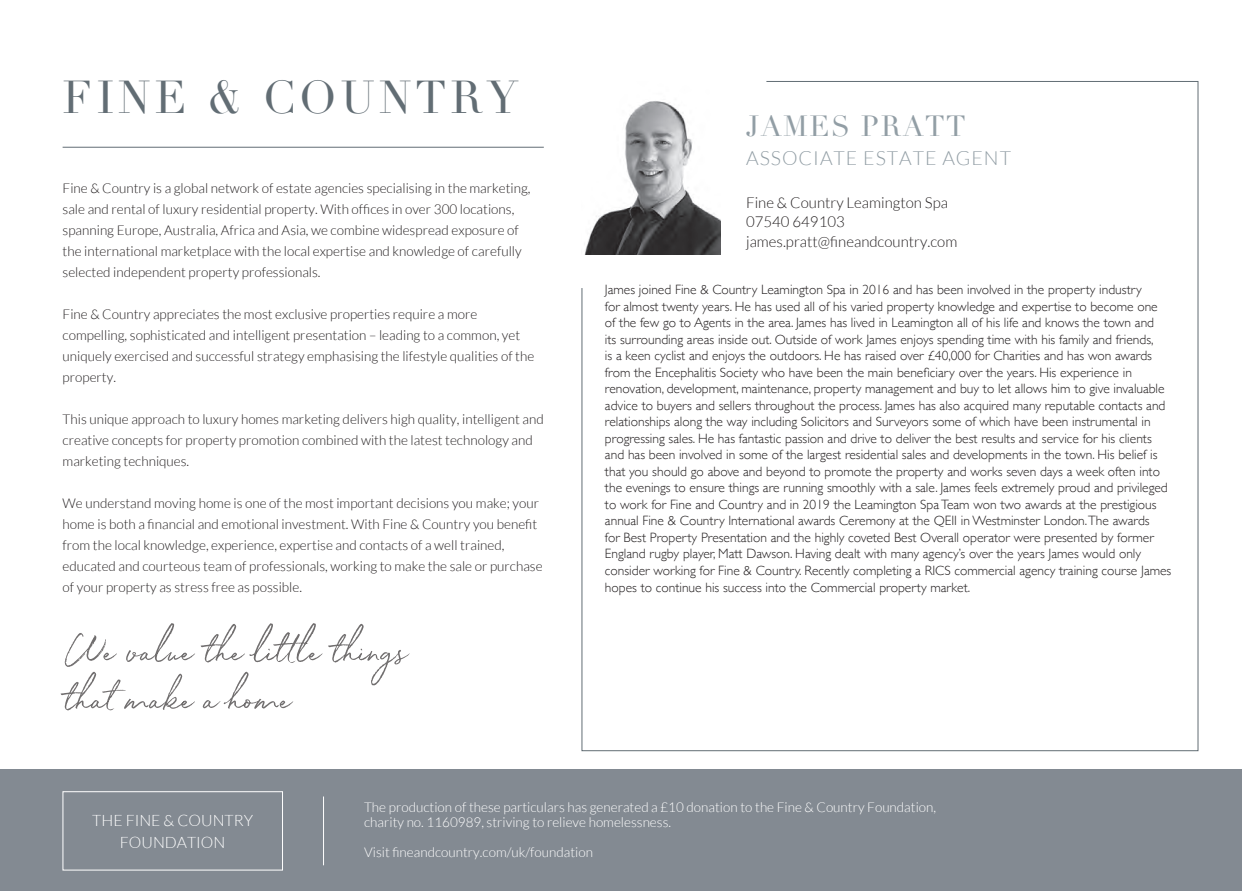
<style>
.page{position:relative;width:1242px;height:891px;background:#fff}
.page>*{position:absolute;margin:0;border:0;box-sizing:border-box;transform-origin:0 0}
.t1{font:45px "Didot";letter-spacing:.09em;color:#626d74}
.t2{font:28.5px "Didot";letter-spacing:.05em;color:#929ea5}
.t3{font:300 19.5px "Lato";letter-spacing:.05em;color:#929ea5}
.t4{font:300 15.75px "Lato";color:#fff}
.t5{font:300 15px "Lato";color:#231f20}
.t6{font:300 13.5px/16.5px "Gill Sans";color:#231f20}
.t7{font:300 13.5px/21px "Lato";color:#231f20}
.t8{font:300 13.5px/15px "Lato";color:#fff}
</style>
<div class="page">
<div style="left:0;top:769px;width:1241px;height:122px;background:#838a92"></div>
<hr style="left:323px;top:796px;width:1px;height:69px;background:#fff">
<div style="left:63px;top:791px;width:220px;height:79px;border:1px solid #fff"></div>
<hr style="left:63px;top:147px;width:481px;height:1px;background:#626d74">
<svg style="left:61px;top:623px;width:349px;height:87px"></svg>
<svg style="left:581px;top:81px;width:617px;height:670px"></svg>
<img style="left:581px;top:81px;width:139px;height:174px">
<p class="t1" style="left:63px;top:70px;width:457px">FINE &amp; COUNTRY</p>
<p class="t7" style="left:63px;top:177px;width:469px">Fine &amp; Country is a global network of estate agencies specialising in the marketing, sale and rental of luxury residential property. With offices in over 300 locations, spanning Europe, Australia, Africa and Asia, we combine widespread exposure of the international marketplace with the local expertise and knowledge of carefully selected independent property professionals.</p>
<p class="t7" style="left:63px;top:303px;width:473px">Fine &amp; Country appreciates the most exclusive properties require a more compelling, sophisticated and intelligent presentation – leading to a common, yet uniquely exercised and successful strategy emphasising the lifestyle qualities of the property.</p>
<p class="t7" style="left:63px;top:408px;width:482px">This unique approach to luxury homes marketing delivers high quality, intelligent and creative concepts for property promotion combined with the latest technology and marketing techniques.</p>
<p class="t7" style="left:63px;top:492px;width:481px">We understand moving home is one of the most important decisions you make; your home is both a financial and emotional investment. With Fine &amp; Country you benefit from the local knowledge, experience, expertise and contacts of a well trained, educated and courteous team of professionals, working to make the sale or purchase of your property as stress free as possible.</p>
<p class="t2" style="left:746px;top:109px;width:221px">JAMES PRATT</p>
<p class="t3" style="left:746px;top:147px;width:266px">ASSOCIATE ESTATE AGENT</p>
<p class="t5" style="left:746px;top:194px;width:203px">Fine &amp; Country Leamington Spa</p>
<p class="t5" style="left:746px;top:214px;width:100px">07540 649103</p>
<p class="t5" style="left:746px;top:233px;width:213px">james.pratt@fineandcountry.com</p>
<p class="t6" style="left:605px;top:281px;width:568px">James joined Fine &amp; Country Leamington Spa in 2016 and has been involved in the property industry<br>for almost twenty years. He has used all of his varied property knowledge and expertise to become one of the few go to Agents in the area. James has lived in Leamington all of his life and knows the town and<br>its surrounding areas inside out. Outside of work James enjoys spending time with his family and friends,<br>is a keen cyclist and enjoys the outdoors. He has raised over £40,000 for Charities and has won awards from the Encephalitis Society who have been the main beneficiary over the years. His experience in renovation, development, maintenance, property management and buy to let allows him to give invaluable advice to buyers and sellers throughout the process. James has also acquired many reputable contacts and relationships along the way including Solicitors and Surveyors some of which have been instrumental in progressing sales. He has fantastic passion and drive to deliver the best results and service for his clients and has been involved in some of the largest residential sales and developments in the town. His belief is that you should go above and beyond to promote the property and works seven days a week often into the evenings to ensure things are running smoothly with a sale. James feels extremely proud and privileged to work for Fine and Country and in 2019 the Leamington Spa Team won two awards at the prestigious annual Fine &amp; Country International awards Ceremony at the QEII in Westminster London.The awards<br>for Best Property Presentation and the highly coveted Best Overall operator were presented by former England rugby player, Matt Dawson. Having dealt with many agency’s over the years James would only consider working for Fine &amp; Country. Recently completing a RICS commercial agency training course James hopes to continue his success into the Commercial property market.</p>
<p class="t4" style="left:92px;top:812px;width:162px">THE FINE &amp; COUNTRY</p>
<p class="t4" style="left:120px;top:834px;width:107px">FOUNDATION</p>
<p class="t8" style="left:364px;top:799px;width:573px">The production of these particulars has generated a £10 donation to the Fine &amp; Country Foundation, charity no. 1160989, striving to relieve homelessness.</p>
<p class="t8" style="left:364px;top:844px;width:230px">Visit fineandcountry.com/uk/foundation</p>
</div>
